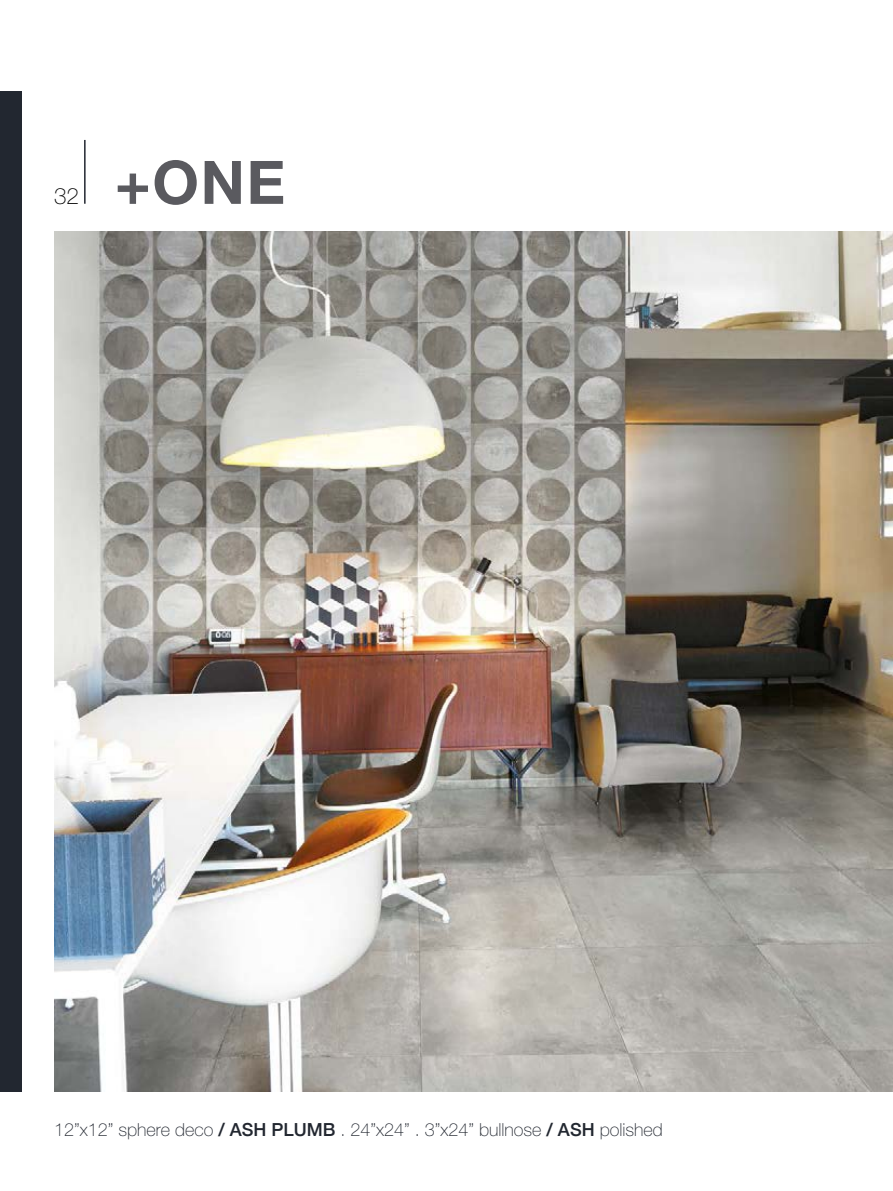
<style>
.page{position:relative;width:893px;height:1191px;background:#fff}
.page>*{position:absolute;margin:0;border:0;box-sizing:border-box;transform-origin:0 0}
.t1{font:700 60px "Helvetica Neue";color:#5a5a5f}
.t2{font:100 22.5px "Helvetica Neue LT Std";color:#000}
.t3{font:100 18px "Helvetica Neue";color:#222730}
.s1{font-weight:500}
</style>
<div class="page">
<hr style="left:84px;top:140px;width:2px;height:64px;background:#222730">
<div style="left:0;top:92px;width:21px;height:999px;background:#222730"></div>
<img style="left:54px;top:231px;width:839px;height:860px">
<p class="t2" style="left:54px;top:183px;width:27px">32</p>
<h1 class="t1" style="left:115px;top:145px;width:172px">+ONE</h1>
<p class="t3" style="left:54px;top:1119px;width:610px">12”x12” sphere deco <span class="s1">/ ASH PLUMB</span> . 24”x24” . 3”x24” bullnose <span class="s1">/ ASH</span> polished</p>
</div>
